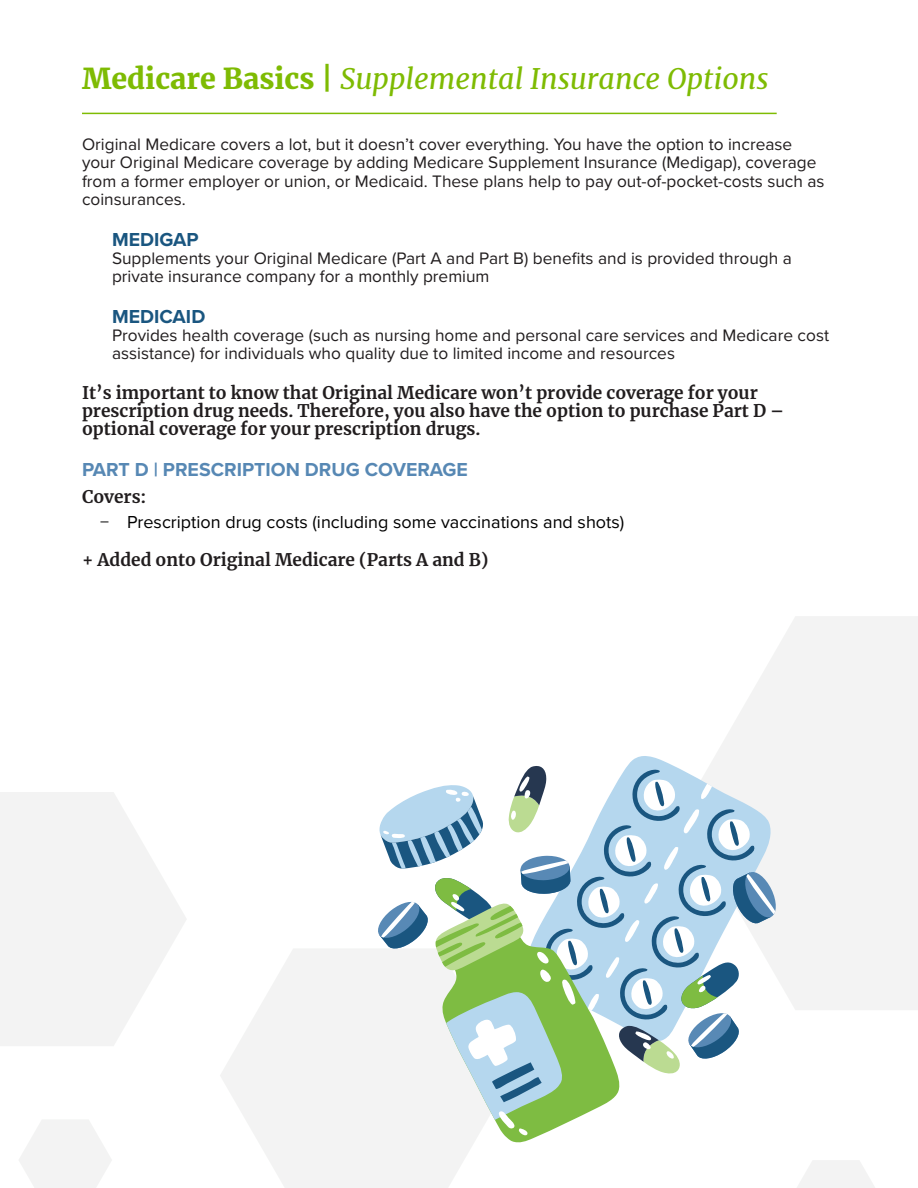
<style>
.page{position:relative;width:918px;height:1188px;background:#fff}
.page>*{position:absolute;margin:0;border:0;box-sizing:border-box;transform-origin:0 0}
.t1{font:italic 28.5px "Merriweather";color:#7ebb03}
.t2{font:700 19.5px "Proxima Nova";color:#5788b4}
.t3{font:700 19.5px "Proxima Nova";color:#1a5680}
.t4{font:18px "Proxima Nova";color:#000}
.t5{font:17.25px/18.1px "Proxima Nova";color:#211d1e}
.t6{font:700 17.25px/18.1px "Merriweather";color:#211d1e}
.s1{font-weight:900;font-style:normal}
</style>
<div class="page">
<hr style="left:82px;top:113px;width:695px;height:1px;background:#7fbc03">
<svg style="left:715px;top:616px;width:203px;height:394px;fill:#f3f3f3"></svg>
<svg style="left:0;top:792px;width:186px;height:254px;fill:#f3f3f3"></svg>
<svg style="left:19px;top:1120px;width:93px;height:68px"></svg>
<svg style="left:797px;top:1160px;width:78px;height:28px"></svg>
<svg style="left:220px;top:949px;width:253px;height:239px;fill:#f3f3f3"></svg>
<svg style="left:628px;top:756px;width:145px;height:9px"></svg>
<svg style="left:375px;top:765px;width:402px;height:379px"></svg>
<h1 class="t1" style="left:82px;top:59px;width:688px"><span class="s1">Medicare Basics |</span> Supplemental Insurance Options</h1>
<p class="t5" style="left:82px;top:135px;width:744px">Original Medicare covers a lot, but it doesn’t cover everything. You have the option to increase your Original Medicare coverage by adding Medicare Supplement Insurance (Medigap), coverage from a former employer or union, or Medicaid. These plans help to pay out-of-pocket-costs such as coinsurances.</p>
<p class="t3" style="left:112px;top:225px;width:88px">MEDIGAP</p>
<p class="t5" style="left:112px;top:248px;width:681px">Supplements your Original Medicare (Part A and Part B) benefits and is provided through a private insurance company for a monthly premium</p>
<p class="t3" style="left:112px;top:302px;width:95px">MEDICAID</p>
<p class="t5" style="left:112px;top:325px;width:719px">Provides health coverage (such as nursing home and personal care services and Medicare cost assistance) for individuals who quality due to limited income and resources</p>
<p class="t6" style="left:82px;top:383px;width:704px">It’s important to know that Original Medicare won’t provide coverage for your prescription drug needs. Therefore, you also have the option to purchase Part D – optional coverage for your prescription drugs.</p>
<p class="t2" style="left:82px;top:455px;width:387px">PART D | PRESCRIPTION DRUG COVERAGE</p>
<p class="t6" style="left:82px;top:487px;width:66px">Covers:</p>
<p class="t4" style="left:100px;top:508px;width:526px">− Prescription drug costs (including some vaccinations and shots)</p>
<p class="t6" style="left:82px;top:551px;width:408px">+ Added onto Original Medicare (Parts A and B)</p>
</div>
